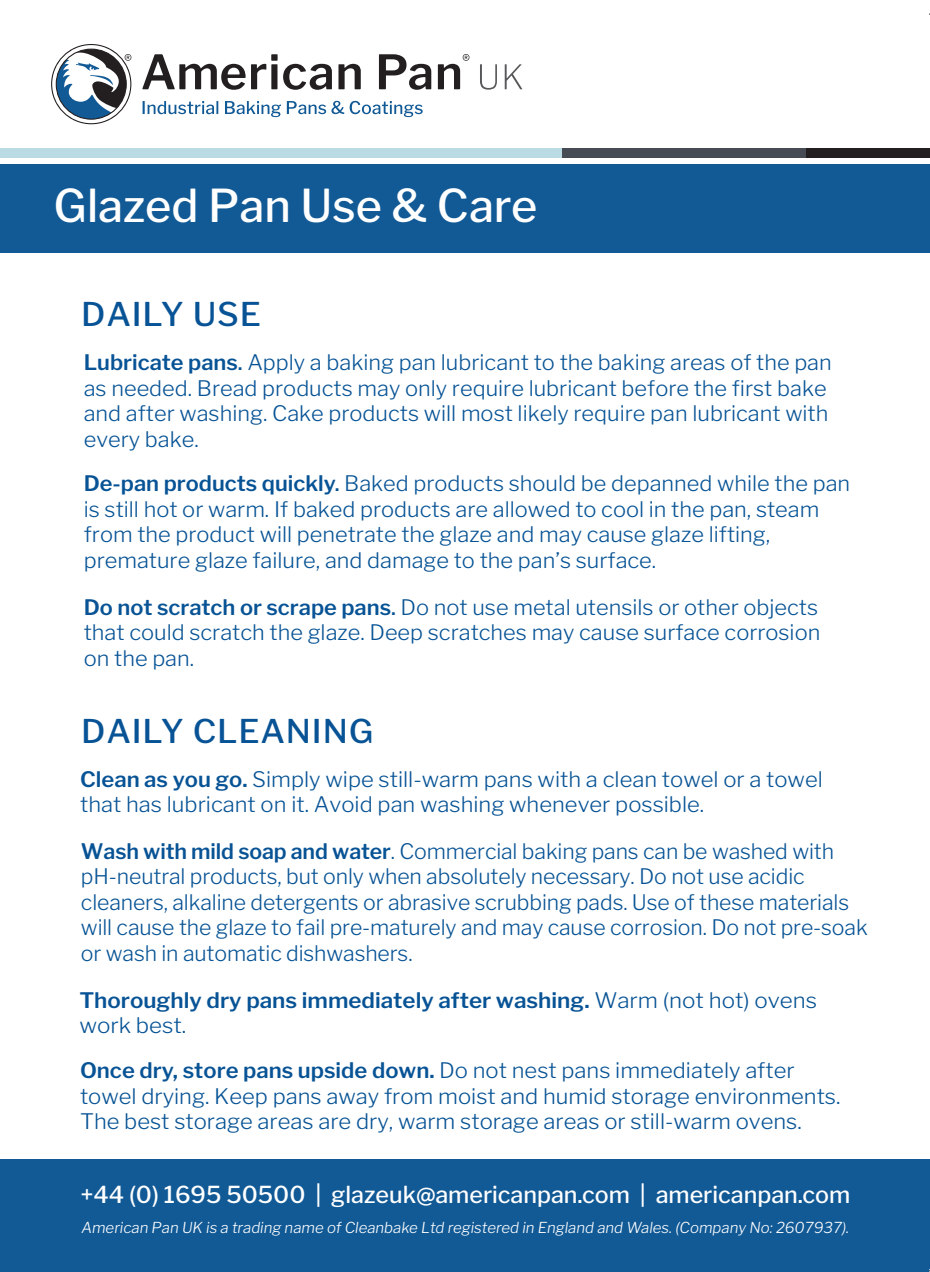
<style>
.page{position:relative;width:930px;height:1272px;background:#fff}
.page>*{position:absolute;margin:0;border:0;box-sizing:border-box;transform-origin:0 0}
.t1{font:500 45px "Libre Franklin";color:#fff}
.t2{font:500 32.5px "Libre Franklin";letter-spacing:.025em;color:#075395}
.t3{font:500 23.25px "Libre Franklin";color:#fff}
.t4{font:300 21.25px/25.5px "Libre Franklin";color:#075395}
.t5{font:600 21.25px/25.5px "Libre Franklin";color:#075395;scale:1.05 1}
.t6{font:italic 300 15px "Libre Franklin";color:#fff}
.s1{font-weight:600}
.s2{font-weight:500}
.s3{font-weight:300}
</style>
<div class="page">
<div style="left:0;top:1159px;width:930px;height:113px;background:#125a96"></div>
<div style="left:0;top:149px;width:562px;height:9px;background:#bbdbe4"></div>
<div style="left:806px;top:149px;width:124px;height:9px;background:#231f20"></div>
<div style="left:562px;top:149px;width:244px;height:9px;background:#464b54"></div>
<div style="left:0;top:164px;width:930px;height:89px;background:#125a96"></div>
<svg style="left:143px;top:101px;width:75px;height:13px"></svg>
<svg style="left:225px;top:101px;width:56px;height:16px"></svg>
<svg style="left:287px;top:101px;width:57px;height:13px"></svg>
<svg style="left:350px;top:101px;width:73px;height:16px"></svg>
<svg style="left:142px;top:54px;width:190px;height:36px"></svg>
<svg style="left:338px;top:64px;width:23px;height:25px"></svg>
<svg style="left:379px;top:54px;width:52px;height:36px"></svg>
<svg style="left:438px;top:54px;width:31px;height:35px"></svg>
<svg style="left:480px;top:64px;width:17px;height:26px"></svg>
<svg style="left:505px;top:64px;width:17px;height:25px"></svg>
<svg style="left:51px;top:44px;width:80px;height:80px"></svg>
<h1 class="t1" style="left:54px;top:178px;width:485px">Glazed Pan Use &amp; Care</h1>
<h2 class="t2" style="left:81px;top:295px;width:181px">DAILY USE</h2>
<p class="t4" style="left:84px;top:349px;width:749px"><span class="s1">Lubricate pans</span><span class="s2">.</span> Apply a baking pan lubricant to the baking areas of the pan as needed. Bread products may only require lubricant before the first bake and after washing. Cake products will most likely require pan lubricant with every bake.</p>
<p class="t4" style="left:84px;top:470px;width:768px"><span class="s1">De-pan products quickly</span><span class="s2">.</span> Baked products should be depanned while the pan is still hot or warm. If baked products are allowed to cool in the pan, steam from the product will penetrate the glaze and may cause glaze lifting, premature glaze failure, and damage to the pan’s surface.</p>
<p class="t4" style="left:84px;top:594px;width:738px;text-align:justify"><span class="s1">Do not scratch or scrape pans</span><span class="s2">.</span> Do not use metal utensils or other objects that could scratch the glaze. Deep scratches may cause surface corrosion on the pan.</p>
<h2 class="t2" style="left:81px;top:711px;width:294px">DAILY CLEANING</h2>
<p class="t4" style="left:80px;top:766px;width:744px"><span class="s1">Clean as you go.</span> Simply wipe still-warm pans with a clean towel or a towel that has lubricant on it. Avoid pan washing whenever possible.</p>
<p class="t4" style="left:81px;top:838px;width:788px"><span class="s1">Wash with mild soap and water</span>. Commercial baking pans can be washed with pH-neutral products, but only when absolutely necessary. Do not use acidic cleaners, alkaline detergents or abrasive scrubbing pads. Use of these materials will cause the glaze to fail pre-maturely and may cause corrosion. Do not pre-soak or wash in automatic dishwashers.</p>
<p class="t5" style="left:79px;top:987px;width:704px">Thoroughly dry pans immediately after washing. <span class="s3">Warm (not hot) ovens work best.</span></p>
<p class="t4" style="left:80px;top:1057px;width:762px"><span class="s1">Once dry, store pans upside down.</span> Do not nest pans immediately after towel drying. Keep pans away from moist and humid storage environments.<br>The best storage areas are dry, warm storage areas or still-warm ovens.</p>
<p class="t3" style="left:80px;top:1180px;width:771px">+44 (0) 1695 50500 | glazeuk@americanpan.com | americanpan.com</p>
<p class="t6" style="left:81px;top:1218px;width:769px">American Pan UK is a trading name of Cleanbake Ltd registered in England and Wales. (Company No: 2607937).</p>
</div>
